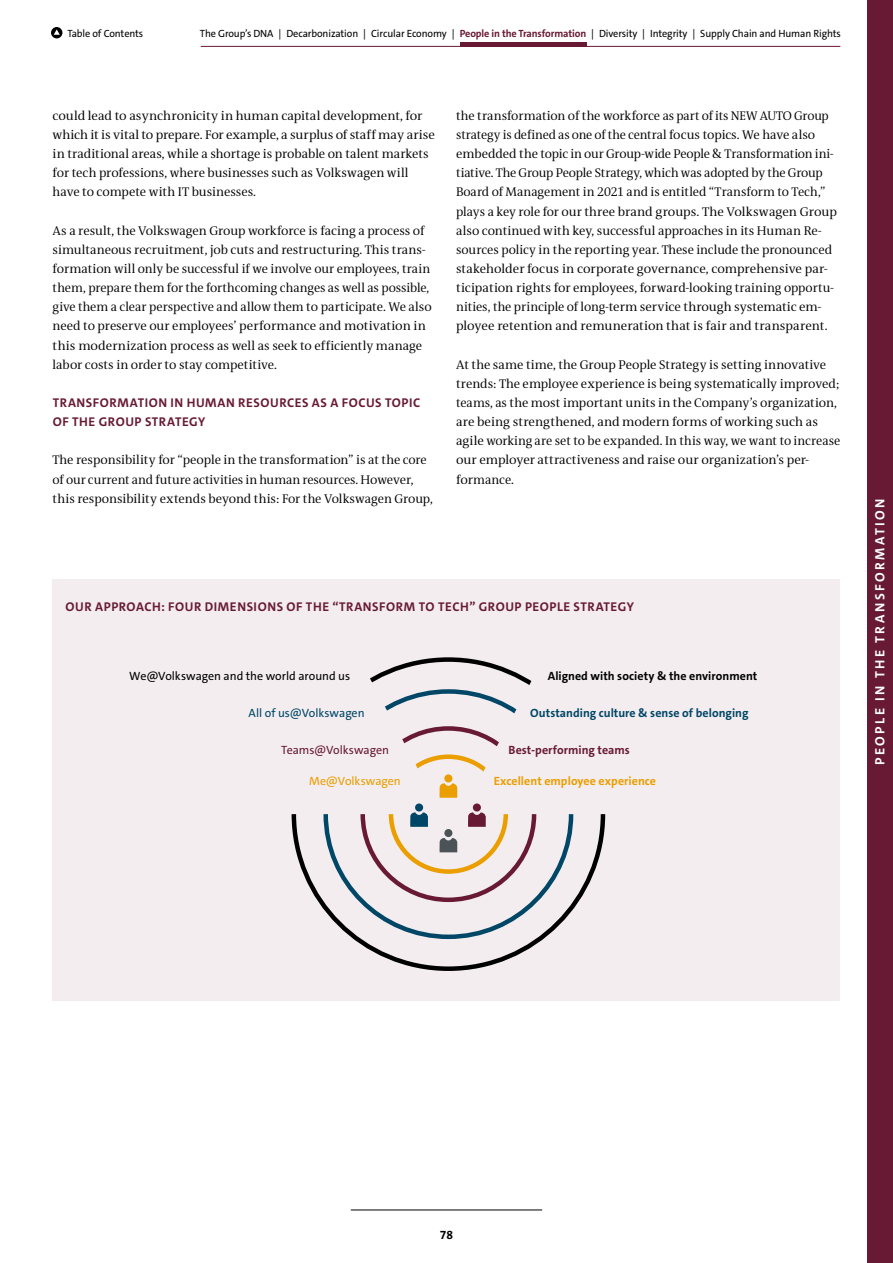
<style>
.page{position:relative;width:893px;height:1263px;background:#fff}
.page>*{position:absolute;margin:0;border:0;box-sizing:border-box;transform-origin:0 0}
.t1{font:700 13.5px "VWAG The Sans";letter-spacing:.18em;color:#fff}
.FT_schwarz_NFB{font:12.75px/19.2px "VWAG The Antiqua";letter-spacing:-.005em;color:#000}
.SL_schwarz_NFB{font:700 12.75px/19.2px "VWAG The Sans";letter-spacing:.04em;color:#681a35}
.Verweis_NFB_2zeilig{font:700 12px "VWAG The Sans";letter-spacing:.005em;color:#000}
.Verweis_NFB_2zeilig-2{font:700 12px "VWAG The Sans";letter-spacing:.005em;color:#004666}
.Verweis_NFB_2zeilig-3{font:12px "VWAG The Sans";color:#000}
.Verweis_NFB_2zeilig-4{font:700 12px "VWAG The Sans";letter-spacing:.005em;color:#eb9e00}
.Verweis_NFB_2zeilig-5{font:700 12px "VWAG The Sans";color:#681a35}
.Verweis_NFB_2zeilig-6{font:12px "VWAG The Sans";color:#004666}
.Verweis_NFB_2zeilig-7{font:12px "VWAG The Sans";letter-spacing:-.005em;color:#681a35}
.Verweis_NFB_2zeilig-8{font:12px "VWAG The Sans";color:#eb9e00}
.t2{font:10.5px "VWAG The Sans";letter-spacing:-.01em;color:#000}
.s1{font-weight:700;color:#681a35}
</style>
<div class="page">
<div style="left:53px;top:579px;width:787px;height:421px;background:#f3edef"></div>
<div style="left:389px;top:754px;width:119px;height:120px;border:4px solid #eb9e00;border-radius:50%"></div>
<div style="left:444px;top:774px;width:8px;height:8px;background:#eb9e00;border-radius:50%"></div>
<svg style="left:439px;top:783px;width:18px;height:15px"></svg>
<div style="left:444px;top:829px;width:8px;height:8px;background:#4c5356;border-radius:50%"></div>
<svg style="left:439px;top:838px;width:18px;height:14px"></svg>
<svg style="left:468px;top:658px;width:138px;height:169px"></svg>
<svg style="left:291px;top:658px;width:137px;height:169px"></svg>
<hr style="left:351px;top:1209px;width:191px;height:1px;background:#000">
<div style="left:867px;top:0;width:26px;height:1263px;background:#681a35"></div>
<div style="left:51px;top:27px;width:11px;height:11px;background:#000;border-radius:50%"></div>
<svg style="left:54px;top:29px;width:6px;height:6px"></svg>
<hr style="left:201px;top:46px;width:639px;height:1px;background:#681a35">
<div style="left:460px;top:42px;width:127px;height:5px;background:#681a35"></div>
<p class="t2" style="left:67px;top:27px;width:77px">Table of Contents</p>
<p class="t2" style="left:200px;top:27px;width:642px">The Group’s DNA | Decarbonization | Circular Economy | <span class="s1">People in the Transformation</span> | Diversity | Integrity | Supply Chain and Human Rights</p>
<p class="FT_schwarz_NFB" style="left:53px;top:106px;width:384px">could lead to asynchronicity in human capital development, for which it is vital to prepare. For example, a surplus of staff may arise in traditional areas, while a shortage is probable on talent markets for tech professions, where businesses such as Volkswagen will have to compete with IT businesses.</p>
<p class="FT_schwarz_NFB" style="left:53px;top:221px;width:381px">As a result, the Volkswagen Group workforce is facing a process of simultaneous recruitment, job cuts and restructuring. This trans&shy;formation will only be successful if we involve our employees, train them, prepare them for the forthcoming changes as well as possible, give them a clear perspective and allow them to participate. We also need to preserve our employees’ performance and motivation in this modernization process as well as seek to efficiently manage labor costs in order to stay competitive.</p>
<p class="SL_schwarz_NFB" style="left:53px;top:393px;width:369px">TRANSFORMATION IN HUMAN RESOURCES AS A FOCUS TOPIC<br>OF THE GROUP STRATEGY</p>
<p class="FT_schwarz_NFB" style="left:53px;top:451px;width:382px">The responsibility for “people in the transformation” is at the core of our current and future activities in human resources. However, this responsibility extends beyond this: For the Volkswagen Group,</p>
<p class="FT_schwarz_NFB" style="left:456px;top:106px;width:382px">the transformation of the workforce as part of its NEW AUTO Group strategy is defined as one of the central focus topics. We have also embedded the topic in our Group-wide People &amp; Transformation ini&shy;tiative. The Group People Strategy, which was adopted by the Group Board of Management in 2021 and is entitled “Transform to Tech,” plays a key role for our three brand groups. The Volkswagen Group also continued with key, successful approaches in its Human Re&shy;sources policy in the reporting year. These include the pronounced stakeholder focus in corporate governance, comprehensive par&shy;ticipation rights for employees, forward-looking training opportu&shy;nities, the principle of long-term service through systematic em&shy;ployee retention and remuneration that is fair and transparent.</p>
<p class="FT_schwarz_NFB" style="left:456px;top:355px;width:386px">At the same time, the Group People Strategy is setting innovative trends: The employee experience is being systematically improved; teams, as the most important units in the Company’s organization, are being strengthened, and modern forms of working such as agile working are set to be expanded. In this way, we want to increase our employer attractiveness and raise our organization’s per&shy;formance.</p>
<p class="SL_schwarz_NFB" style="left:66px;top:597px;width:570px">OUR APPROACH: FOUR DIMENSIONS OF THE “TRANSFORM TO TECH” GROUP PEOPLE STRATEGY</p>
<p class="Verweis_NFB_2zeilig-3" style="left:129px;top:668px;width:223px">We@Volkswagen and the world around us</p>
<p class="Verweis_NFB_2zeilig-6" style="left:249px;top:706px;width:117px">All of us@Volkswagen</p>
<p class="Verweis_NFB_2zeilig-7" style="left:281px;top:742px;width:109px">Teams@Volkswagen</p>
<p class="Verweis_NFB_2zeilig-8" style="left:309px;top:774px;width:93px">Me@Volkswagen</p>
<p class="Verweis_NFB_2zeilig" style="left:548px;top:668px;width:211px">Aligned with society &amp; the environment</p>
<p class="Verweis_NFB_2zeilig-2" style="left:530px;top:706px;width:220px">Outstanding culture &amp; sense of belonging</p>
<p class="Verweis_NFB_2zeilig-5" style="left:509px;top:742px;width:123px">Best-performing teams</p>
<p class="Verweis_NFB_2zeilig-4" style="left:494px;top:774px;width:164px">Excellent employee experience</p>
<p class="t1" style="left:871px;top:765px;width:268px;rotate:-90deg">PEOPLE IN THE TRANSFORMATION</p>
<p class="Verweis_NFB_2zeilig" style="left:440px;top:1227px;width:15px">78</p>
</div>
